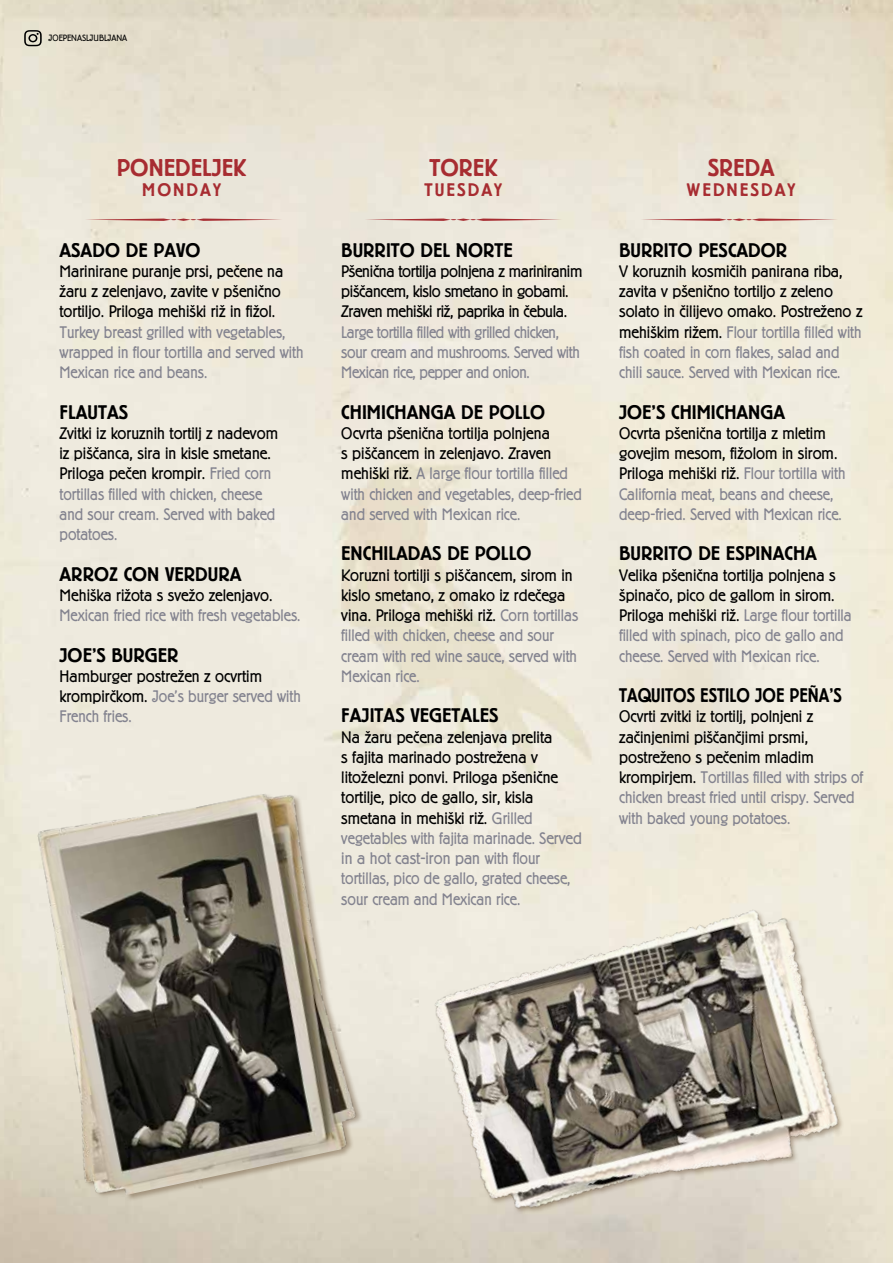
<style>
.page{position:relative;width:893px;height:1263px;background:#fff}
.page>*{position:absolute;margin:0;border:0;box-sizing:border-box;transform-origin:0 0}
.t1{font:500 24px "Berliner Grotesk";color:#a72c31}
.t2{font:500 19.5px "Berliner Grotesk";color:#000}
.t3{font:500 19.5px "Berliner Grotesk";color:#000;scale:.9 1}
.t4{font:500 18px "Berliner Grotesk";letter-spacing:.11em;color:#a72c31}
.t5{font:300 16.5px/20.2px "Berliner Grotesk";color:#000}
.t6{font:300 16.5px/20.2px "Berliner Grotesk";color:#83838f;scale:.95 1}
.t7{font:300 16.5px/20.2px "Berliner Grotesk";letter-spacing:-.02em;color:#000}
.t8{font:300 16.5px/20.2px "Berliner Grotesk";letter-spacing:-.02em;color:#83838f;scale:.95 1}
.t9{font:300 9px "Berliner Grotesk";color:#000}
.s1{color:#83838f}
.s2{color:#000}
</style>
<div class="page">
<svg style="left:24px;top:30px;width:18px;height:16px"></svg>
<svg style="left:85px;top:219px;width:197px;height:2px"></svg>
<svg style="left:365px;top:219px;width:197px;height:2px"></svg>
<svg style="left:640px;top:219px;width:198px;height:2px"></svg>
<img style="left:6px;top:769px;width:368px;height:435px">
<img style="left:420px;top:885px;width:442px;height:369px">
<p class="t9" style="left:49px;top:33px;width:80px">JOEPENASLJUBLJANA</p>
<h1 class="t1" style="left:117px;top:154px;width:131px">PONEDELJEK</h1>
<p class="t4" style="left:142px;top:180px;width:80px">MONDAY</p>
<p class="t2" style="left:60px;top:239px;width:142px">ASADO DE PAVO</p>
<p class="t5" style="left:60px;top:261px;width:225px">Marinirane puranje prsi, pečene na žaru z zelenjavo, zavite v pšenično tortiljo. Priloga mehiški riž in fižol.</p>
<p class="t6" style="left:60px;top:322px;width:258px">Turkey breast grilled with vegetables, wrapped in flour tortilla and served with<br>Mexican rice and beans.</p>
<p class="t2" style="left:60px;top:401px;width:70px">FLAUTAS</p>
<p class="t5" style="left:60px;top:423px;width:220px">Zvitki iz koruznih tortilj z nadevom iz piščanca, sira in kisle smetane.<br>Priloga pečen krompir. <span class="s1">Fried corn tortillas filled with chicken, cheese and sour cream. Served with baked potatoes.</span></p>
<p class="t2" style="left:60px;top:563px;width:183px">ARROZ CON VERDURA</p>
<p class="t5" style="left:60px;top:585px;width:215px">Mehiška rižota s svežo zelenjavo.</p>
<p class="t6" style="left:60px;top:605px;width:255px">Mexican fried rice with fresh vegetables.</p>
<p class="t2" style="left:60px;top:644px;width:121px">JOE'S BURGER</p>
<p class="t5" style="left:60px;top:666px;width:243px">Hamburger postrežen z ocvrtim krompirčkom. <span class="s1">Joe's burger served with<br>French fries.</span></p>
<h1 class="t1" style="left:429px;top:154px;width:69px">TOREK</h1>
<p class="t4" style="left:425px;top:180px;width:79px">TUESDAY</p>
<p class="t2" style="left:341px;top:239px;width:173px">BURRITO DEL NORTE</p>
<p class="t7" style="left:341px;top:261px;width:243px">Pšenična tortilja polnjena z mariniranim piščancem, kislo smetano in gobami.<br>Zraven mehiški riž, paprika in čebula.</p>
<p class="t8" style="left:341px;top:322px;width:253px">Large tortilla filled with grilled chicken, sour cream and mushrooms. Served with<br>Mexican rice, pepper and onion.</p>
<p class="t2" style="left:341px;top:401px;width:205px">CHIMICHANGA DE POLLO</p>
<p class="t6" style="left:341px;top:423px;width:255px"><span class="s2">Ocvrta pšenična tortilja polnjena<br>s piščancem in zelenjavo. Zraven mehiški riž.</span> A large flour tortilla filled with chicken and vegetables, deep-fried and served with Mexican rice.</p>
<p class="t2" style="left:341px;top:543px;width:192px">ENCHILADAS DE POLLO</p>
<p class="t6" style="left:341px;top:565px;width:251px"><span class="s2">Koruzni tortilji s piščancem, sirom in kislo smetano, z omako iz rdečega vina. Priloga mehiški riž.</span> Corn tortillas filled with chicken, cheese and sour cream with red wine sauce, served with Mexican rice.</p>
<p class="t2" style="left:341px;top:705px;width:159px">FAJITAS VEGETALES</p>
<p class="t5" style="left:341px;top:727px;width:242px">Na žaru pečena zelenjava prelita<br>s fajita marinado postrežena v litoželezni ponvi. Priloga pšenične tortilje, pico de gallo, sir, kisla smetana in mehiški riž. <span class="s1">Grilled vegetables with fajita marinade. Served in a hot cast-iron pan with flour tortillas, pico de gallo, grated cheese, sour cream and Mexican rice.</span></p>
<h1 class="t1" style="left:708px;top:154px;width:68px">SREDA</h1>
<p class="t4" style="left:687px;top:180px;width:110px">WEDNESDAY</p>
<p class="t2" style="left:619px;top:239px;width:170px">BURRITO PESCADOR</p>
<p class="t5" style="left:619px;top:261px;width:245px">V koruznih kosmičih panirana riba, zavita v pšenično tortiljo z zeleno solato in čilijevo omako. Postreženo z mehiškim rižem. <span class="s1">Flour tortilla filled with fish coated in corn flakes, salad and chili sauce. Served with Mexican rice.</span></p>
<p class="t2" style="left:619px;top:401px;width:168px">JOE'S CHIMICHANGA</p>
<p class="t6" style="left:619px;top:423px;width:240px"><span class="s2">Ocvrta pšenična tortilja z mletim govejim mesom, fižolom in sirom.<br>Priloga mehiški riž.</span> Flour tortilla with California meat, beans and cheese, deep-fried. Served with Mexican rice.</p>
<p class="t2" style="left:619px;top:543px;width:199px">BURRITO DE ESPINACHA</p>
<p class="t6" style="left:619px;top:565px;width:246px"><span class="s2">Velika pšenična tortilja polnjena s špinačo, pico de gallom in sirom.<br>Priloga mehiški riž.</span> Large flour tortilla filled with spinach, pico de gallo and cheese. Served with Mexican rice.</p>
<p class="t3" style="left:619px;top:685px;width:249px">TAQUITOS ESTILO JOE PEÑA'S</p>
<p class="t5" style="left:619px;top:707px;width:246px">Ocvrti zvitki iz tortilj, polnjeni z začinjenimi piščančjimi prsmi, postreženo s pečenim mladim krompirjem. <span class="s1">Tortillas filled with strips of chicken breast fried until crispy. Served with baked young potatoes.</span></p>
</div>
